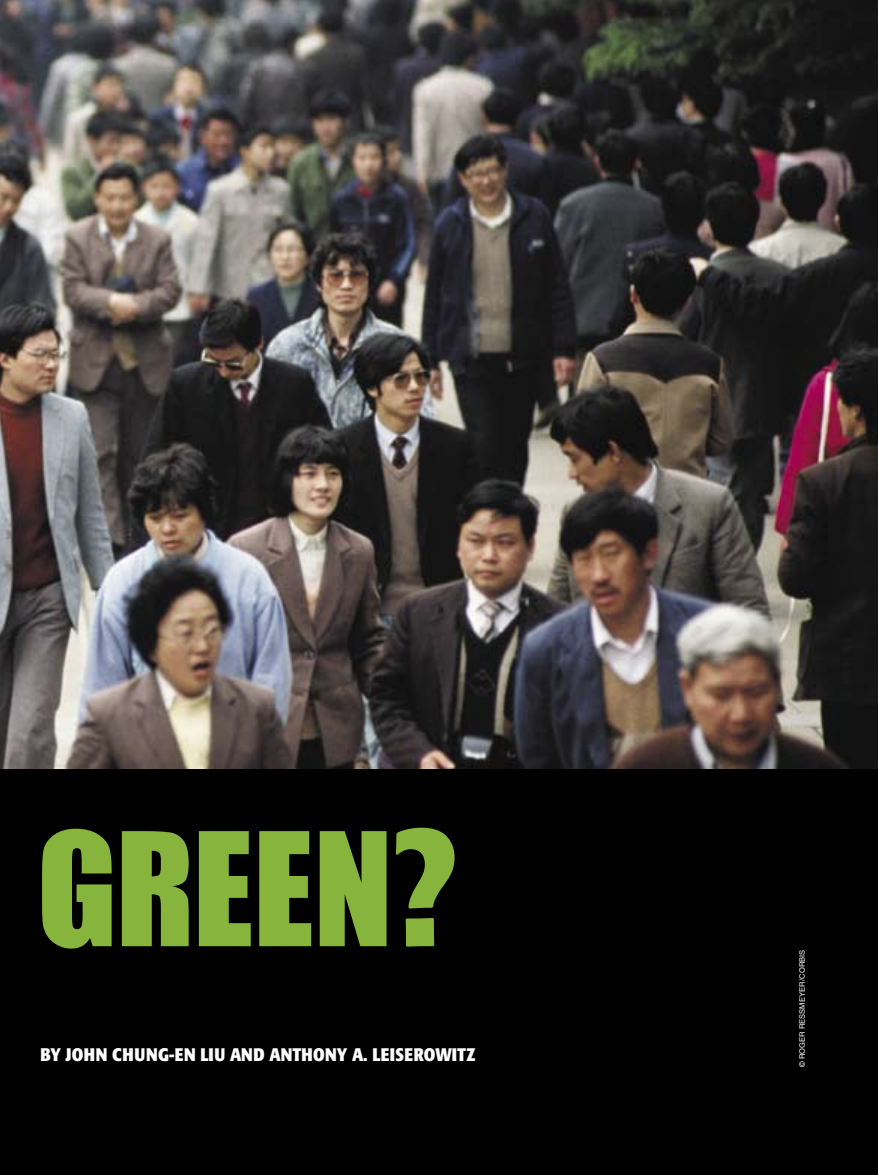
<style>
.page{position:relative;width:878px;height:1175px;background:#fff}
.page>*{position:absolute;margin:0;border:0;box-sizing:border-box;transform-origin:0 0}
.t1{font:145.5px "Impact";letter-spacing:-.005em;color:#87b43d}
.t2{font:700 condensed 18px "Formata";letter-spacing:.015em;color:#fff}
.t3{font:7.5px "Helvetica";letter-spacing:.01em;color:#fff}
.s1{font-family:"Formata";font-weight:700;font-stretch:condensed;font-size:165px}
</style>
<div class="page">
<img style="left:0;top:0;width:878px;height:769px">
<div style="left:0;top:769px;width:878px;height:405px;background:#000"></div>
<h1 class="t1" style="left:37px;top:799px;width:422px">GREEN<span class="s1">?</span></h1>
<p class="t2" style="left:40px;top:1043px;width:436px">BY JOHN CHUNG-EN LIU AND ANTHONY A. LEISEROWITZ</p>
<p class="t3" style="left:797px;top:1066px;width:119px;rotate:-90deg">© ROGER RESSMEYER/CORBIS</p>
</div>
